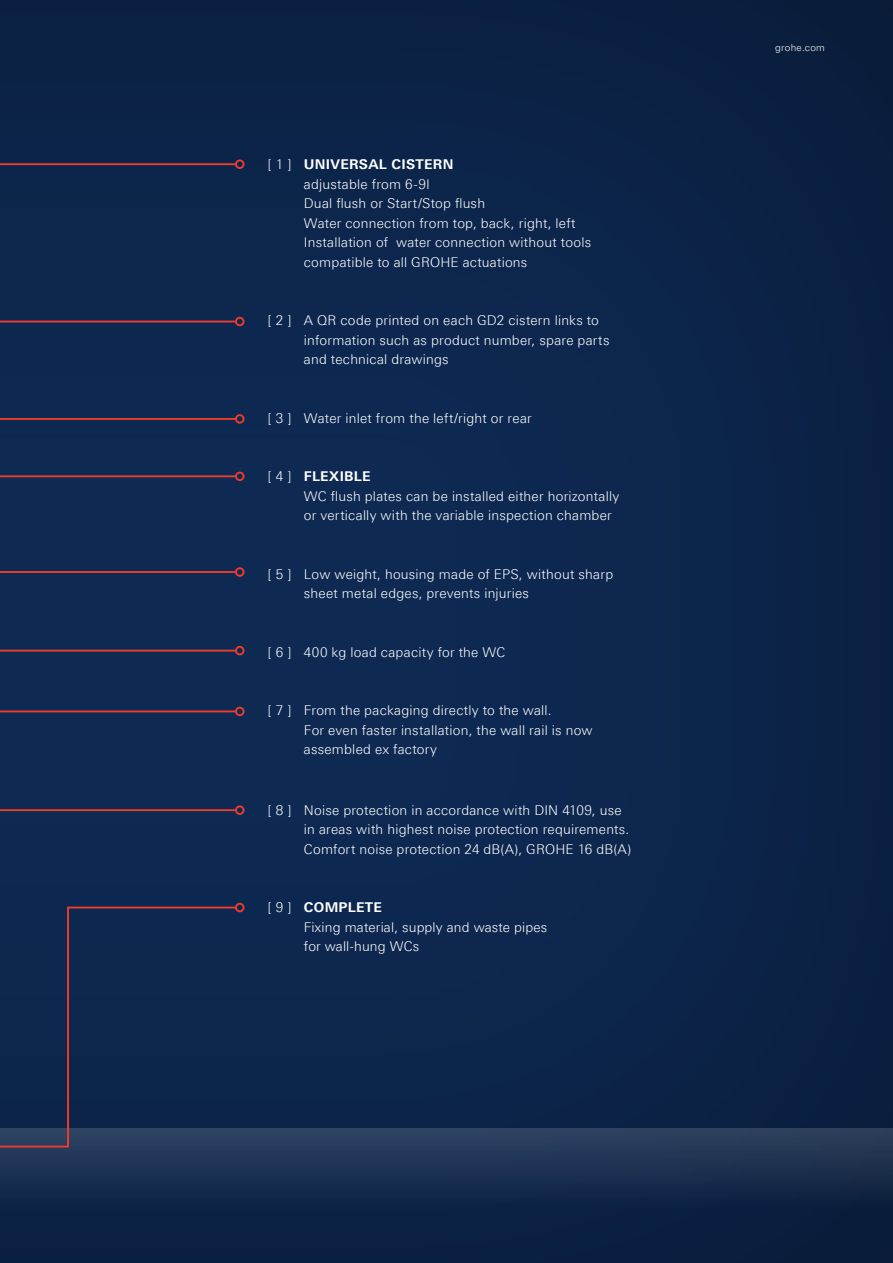
<style>
.page{position:relative;width:893px;height:1263px;background:#0c254b}
.page>*{position:absolute;margin:0;border:0;box-sizing:border-box;transform-origin:0 0}
.t1{font:300 13.5px/19.5px "Linotype Univers 330";letter-spacing:.015em;color:#fff}
.t2{font:700 13.5px "Linotype Univers 630";letter-spacing:.02em;color:#fff}
.t3{font:300 9.75px "Linotype Univers 330";letter-spacing:.03em;color:#fff}
.s1{font-family:"Linotype Univers 330";font-weight:300}
</style>
<div class="page">
<div style="left:0;top:1128px;width:893px;height:135px;background:linear-gradient(to bottom,#2a3e5d,#011739)"></div>
<div style="left:235px;top:317px;width:9px;height:9px;border:2px solid #ef3b2b;border-radius:50%"></div>
<hr style="left:0;top:571px;width:236px;height:2px;background:#ef3b2b">
<div style="left:235px;top:567px;width:9px;height:10px;border:2px solid #ef3b2b;border-radius:50%"></div>
<div style="left:235px;top:414px;width:9px;height:10px;border:2px solid #ef3b2b;border-radius:50%"></div>
<svg style="left:0;top:323px;width:238px;height:155px"></svg>
<div style="left:235px;top:472px;width:9px;height:9px;border:2px solid #ef3b2b;border-radius:50%"></div>
<div style="left:235px;top:707px;width:9px;height:9px;border:2px solid #ef3b2b;border-radius:50%"></div>
<div style="left:235px;top:805px;width:9px;height:10px;border:2px solid #ef3b2b;border-radius:50%"></div>
<svg style="left:0;top:906px;width:238px;height:242px"></svg>
<div style="left:235px;top:903px;width:9px;height:9px;border:2px solid #ef3b2b;border-radius:50%"></div>
<svg style="left:0;top:163px;width:238px;height:160px"></svg>
<div style="left:235px;top:159px;width:9px;height:10px;border:2px solid #ef3b2b;border-radius:50%"></div>
<svg style="left:0;top:649px;width:238px;height:166px"></svg>
<div style="left:235px;top:646px;width:9px;height:9px;border:2px solid #ef3b2b;border-radius:50%"></div>
<p class="t2" style="left:268px;top:156px;width:187px"><span class="s1">[ 1 ]</span> UNIVERSAL CISTERN</p>
<p class="t1" style="left:304px;top:174px;width:289px">adjustable from 6-9l<br>Dual flush or Start/Stop flush<br>Water connection from top, back, right, left Installation of water connection without tools compatible to all GROHE actuations</p>
<p class="t1" style="left:304px;top:311px;width:307px;text-indent:-36px">[ 2 ] A QR code printed on each GD2 cistern links to information such as product number, spare parts and technical drawings</p>
<p class="t1" style="left:268px;top:408px;width:265px">[ 3 ] Water inlet from the left/right or rear</p>
<p class="t2" style="left:268px;top:468px;width:104px"><span class="s1">[ 4 ]</span> FLEXIBLE</p>
<p class="t1" style="left:304px;top:486px;width:317px">WC flush plates can be installed either horizontally or vertically with the variable inspection chamber</p>
<p class="t1" style="left:304px;top:564px;width:311px;text-indent:-36px">[ 5 ] Low weight, housing made of EPS, without sharp sheet metal edges, prevents injuries</p>
<p class="t1" style="left:268px;top:642px;width:239px">[ 6 ] 400 kg load capacity for the WC</p>
<p class="t1" style="left:304px;top:700px;width:290px;text-indent:-36px">[ 7 ] From the packaging directly to the wall.<br>For even faster installation, the wall rail is now assembled ex factory</p>
<p class="t1" style="left:304px;top:800px;width:329px;text-indent:-36px">[ 8 ] Noise protection in accordance with DIN 4109, use in areas with highest noise protection requirements.<br>Comfort noise protection 24 dB(A), GROHE 16 dB(A)</p>
<p class="t2" style="left:268px;top:899px;width:116px"><span class="s1">[ 9 ]</span> COMPLETE</p>
<p class="t1" style="left:304px;top:917px;width:245px">Fixing material, supply and waste pipes for wall-hung WCs</p>
<p class="t3" style="left:775px;top:42px;width:51px">grohe.com</p>
</div>
